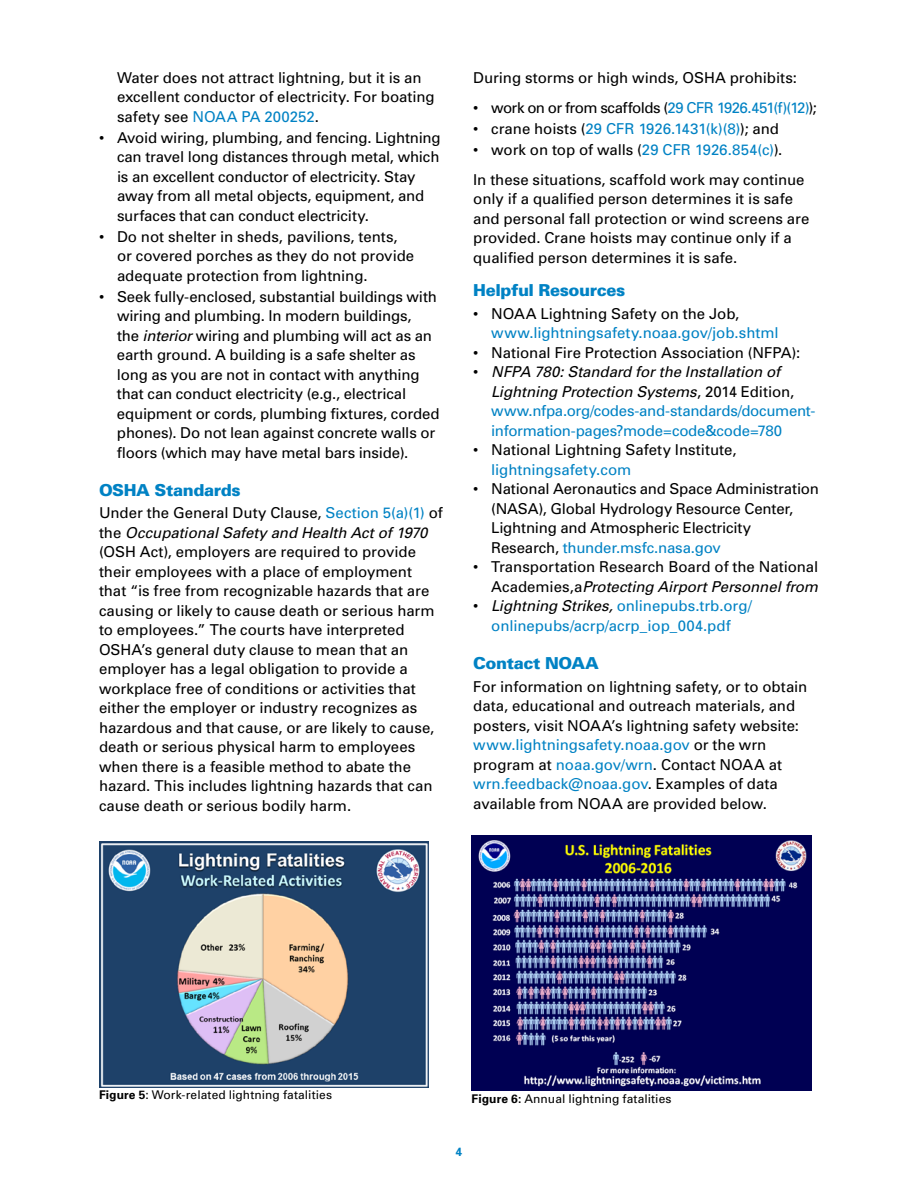
<style>
.page{position:relative;width:918px;height:1188px;background:#fff}
.page>*{position:absolute;margin:0;border:0;box-sizing:border-box;transform-origin:0 0}
.Subhead{font:900 16.5px "Univers";letter-spacing:-.025em;color:#0082c4}
.Bodytext{font:15px/19.5px "Univers";letter-spacing:-.005em;color:#000}
.t1{font:15px/19.5px "Univers";letter-spacing:-.005em;color:#0082c4}
.Bodytext-2{font:15px "Univers";letter-spacing:-.04em;color:#000}
.t2{font:12px "Univers";letter-spacing:.005em;color:#000}
.t3{font:700 12px "Univers";color:#0082c4}
.s1{color:#0082c4}
.s2{font-style:italic}
.s3{color:#000}
.s4{font-style:italic;color:#000}
.s5{font-weight:700}
</style>
<div class="page">
<img style="left:99px;top:841px;width:329px;height:246px">
<img style="left:472px;top:836px;width:339px;height:255px">
<p class="Bodytext" style="left:117px;top:67px;width:319px">Water does not attract lightning, but it is an excellent conductor of electricity. For boating safety see <span class="s1">NOAA PA 200252</span>.</p>
<p class="Bodytext" style="left:117px;top:127px;width:325px;text-indent:-18px">• Avoid wiring, plumbing, and fencing. Lightning can travel long distances through metal, which is an excellent conductor of electricity. Stay away from all metal objects, equipment, and surfaces that can conduct electricity.</p>
<p class="Bodytext" style="left:117px;top:226px;width:299px;text-indent:-18px">• Do not shelter in sheds, pavilions, tents, or covered porches as they do not provide adequate protection from lightning.</p>
<p class="Bodytext" style="left:117px;top:286px;width:324px;text-indent:-18px">• Seek fully-enclosed, substantial buildings with wiring and plumbing. In modern buildings,<br>the <span class="s2">interior</span> wiring and plumbing will act as an earth ground. A building is a safe shelter as long as you are not in contact with anything that can conduct electricity (e.g., electrical equipment or cords, plumbing fixtures, corded phones). Do not lean against concrete walls or floors (which may have metal bars inside).</p>
<h2 class="Subhead" style="left:99px;top:480px;width:143px">OSHA Standards</h2>
<p class="Bodytext" style="left:99px;top:503px;width:345px">Under the General Duty Clause, <span class="s1">Section 5(a)(1)</span> of the <span class="s2">Occupational Safety and Health Act of 1970 </span>(OSH Act), employers are required to provide their employees with a place of employment that “is free from recognizable hazards that are causing or likely to cause death or serious harm to employees.” The courts have interpreted OSHA’s general duty clause to mean that an employer has a legal obligation to provide a workplace free of conditions or activities that either the employer or industry recognizes as hazardous and that cause, or are likely to cause, death or serious physical harm to employees when there is a feasible method to abate the hazard. This includes lightning hazards that can cause death or serious bodily harm.</p>
<p class="Bodytext" style="left:473px;top:67px;width:325px">During storms or high winds, OSHA prohibits:</p>
<p class="Bodytext-2" style="left:473px;top:98px;width:345px">• work on or from scaffolds (<span class="s1">29 CFR 1926.451(f)(12)</span>);</p>
<p class="t1" style="left:473px;top:118px;width:307px"><span class="s3">• crane hoists (</span>29 CFR 1926.1431(k)(8)<span class="s3">); and</span></p>
<p class="Bodytext" style="left:473px;top:139px;width:311px">• work on top of walls (<span class="s1">29 CFR 1926.854(c)</span>).</p>
<p class="Bodytext" style="left:473px;top:169px;width:338px">In these situations, scaffold work may continue only if a qualified person determines it is safe and personal fall protection or wind screens are provided. Crane hoists may continue only if a qualified person determines it is safe.</p>
<h2 class="Subhead" style="left:473px;top:280px;width:154px">Helpful Resources</h2>
<p class="t1" style="left:491px;top:304px;width:289px;text-indent:-18px"><span class="s3">• NOAA Lightning Safety on the Job, </span>www.lightningsafety.noaa.gov/job.shtml</p>
<p class="Bodytext" style="left:473px;top:343px;width:329px">• National Fire Protection Association (NFPA):</p>
<p class="t1" style="left:491px;top:362px;width:326px;text-indent:-18px"><span class="s3">•</span> <span class="s4">NFPA 780: Standard for the Installation of Lightning Protection Systems</span><span class="s3">, 2014 Edition, </span>www.nfpa.org/codes-and-standards/document&shy;information-pages?mode=code&amp;code=780</p>
<p class="Bodytext" style="left:491px;top:440px;width:247px;text-indent:-18px">• National Lightning Safety Institute, <span class="s1">lightningsafety.com</span></p>
<p class="Bodytext" style="left:491px;top:479px;width:329px;text-indent:-18px">• National Aeronautics and Space Administration (NASA), Global Hydrology Resource Center, Lightning and Atmospheric Electricity Research, <span class="s1">thunder.msfc.nasa.gov</span></p>
<p class="Bodytext" style="left:473px;top:557px;width:347px;text-align:right">• Transportation Research Board of the National<br>Academies,a<span class="s2">Protecting Airport Personnel from</span></p>
<p class="t1" style="left:473px;top:596px;width:280px;text-align:center"><span class="s3">•</span> <span class="s4">Lightning Strikes,</span> onlinepubs.trb.org/ onlinepubs/acrp/acrp_iop_004.pdf</p>
<h2 class="Subhead" style="left:473px;top:653px;width:127px">Contact NOAA</h2>
<p class="Bodytext" style="left:473px;top:676px;width:336px">For information on lightning safety, or to obtain data, educational and outreach materials, and posters, visit NOAA’s lightning safety website: <span class="s1">www.lightningsafety.noaa.gov</span> or the wrn program at <span class="s1">noaa.gov/wrn</span>. Contact NOAA at <span class="s1">wrn.feedback@noaa.gov</span>. Examples of data available from NOAA are provided below.</p>
<p class="t2" style="left:99px;top:1087px;width:235px"><span class="s5">Figure 5</span>: Work-related lightning fatalities</p>
<p class="t2" style="left:472px;top:1091px;width:201px"><span class="s5">Figure 6:</span> Annual lightning fatalities</p>
<p class="t3" style="left:456px;top:1144px;width:8px">4</p>
</div>
